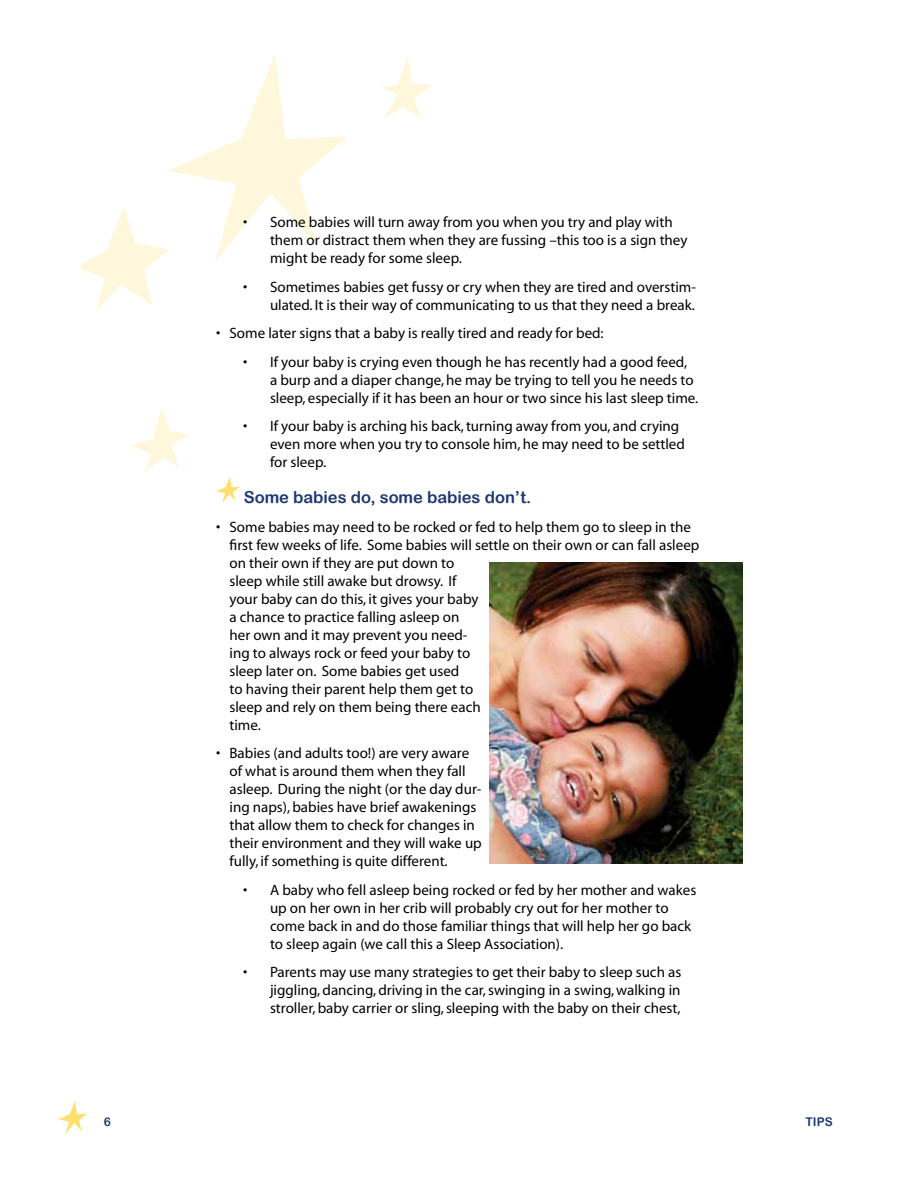
<style>
.page{position:relative;width:918px;height:1188px;background:#fff}
.page>*{position:absolute;margin:0;border:0;box-sizing:border-box;transform-origin:0 0}
.t1{font:16.5px "Arial Rounded MT Bold";color:#1f3873}
.t2{font:15px/18px "Myriad";color:#000}
.t3{font:12px "Arial Rounded MT Bold";color:#1f3873}
</style>
<div class="page">
<svg style="left:132px;top:408px;width:57px;height:64px"></svg>
<svg style="left:81px;top:55px;width:267px;height:255px"></svg>
<svg style="left:381px;top:58px;width:50px;height:61px"></svg>
<svg style="left:58px;top:1100px;width:29px;height:34px"></svg>
<svg style="left:216px;top:476px;width:24px;height:27px"></svg>
<img style="left:490px;top:562px;width:252px;height:302px">
<p class="t2" style="left:270px;top:214px;width:419px;text-indent:-27px">• Some babies will turn away from you when you try and play with them or distract them when they are fussing –this too is a sign they might be ready for some sleep.</p>
<p class="t2" style="left:243px;top:278px;width:455px;text-align:right">• Sometimes babies get fussy or cry when they are tired and overstim&shy;ulated. It is their way of communicating to us that they need a break.</p>
<p class="t2" style="left:216px;top:325px;width:389px">• Some later signs that a baby is really tired and ready for bed:</p>
<p class="t2" style="left:270px;top:353px;width:430px;text-indent:-27px">• If your baby is crying even though he has recently had a good feed,<br>a burp and a diaper change, he may be trying to tell you he needs to sleep, especially if it has been an hour or two since his last sleep time.</p>
<p class="t2" style="left:270px;top:418px;width:416px;text-indent:-27px">• If your baby is arching his back,turning away from you, and crying even more when you try to console him, he may need to be settled for sleep.</p>
<p class="t1" style="left:244px;top:488px;width:289px">Some babies do, some babies don’t.</p>
<p class="t2" style="left:230px;top:518px;width:471px;text-indent:-14px">• Some babies may need to be rocked or fed to help them go to sleep in the first few weeks of life. Some babies will settle on their own or can fall asleep on their own if they are put down to<br>sleep while still awake but drowsy. If<br>your baby can do this, it gives your baby<br>a chance to practice falling asleep on<br>her own and it may prevent you need-<br>ing to always rock or feed your baby to<br>sleep later on. Some babies get used<br>to having their parent help them get to<br>sleep and rely on them being there each<br>time.</p>
<p class="t2" style="left:230px;top:745px;width:254px;text-indent:-14px">• Babies (and adults too!) are very aware of what is around them when they fall asleep. During the night (or the day dur&shy;ing naps), babies have brief awakenings that allow them to check for changes in their environment and they will wake up fully, if something is quite different.</p>
<p class="t2" style="left:270px;top:881px;width:428px;text-indent:-27px">• A baby who fell asleep being rocked or fed by her mother and wakes up on her own in her crib will probably cry out for her mother to come back in and do those familiar things that will help her go back to sleep again (we call this a Sleep Association).</p>
<p class="t2" style="left:270px;top:964px;width:413px;text-align:justify;text-indent:-27px">• Parents may use many strategies to get their baby to sleep such as jiggling, dancing, driving in the car, swinging in a swing, walking in stroller, baby carrier or sling, sleeping with the baby on their chest,</p>
<p class="t3" style="left:104px;top:1115px;width:9px">6</p>
<p class="t3" style="left:805px;top:1115px;width:29px">TIPS</p>
</div>
